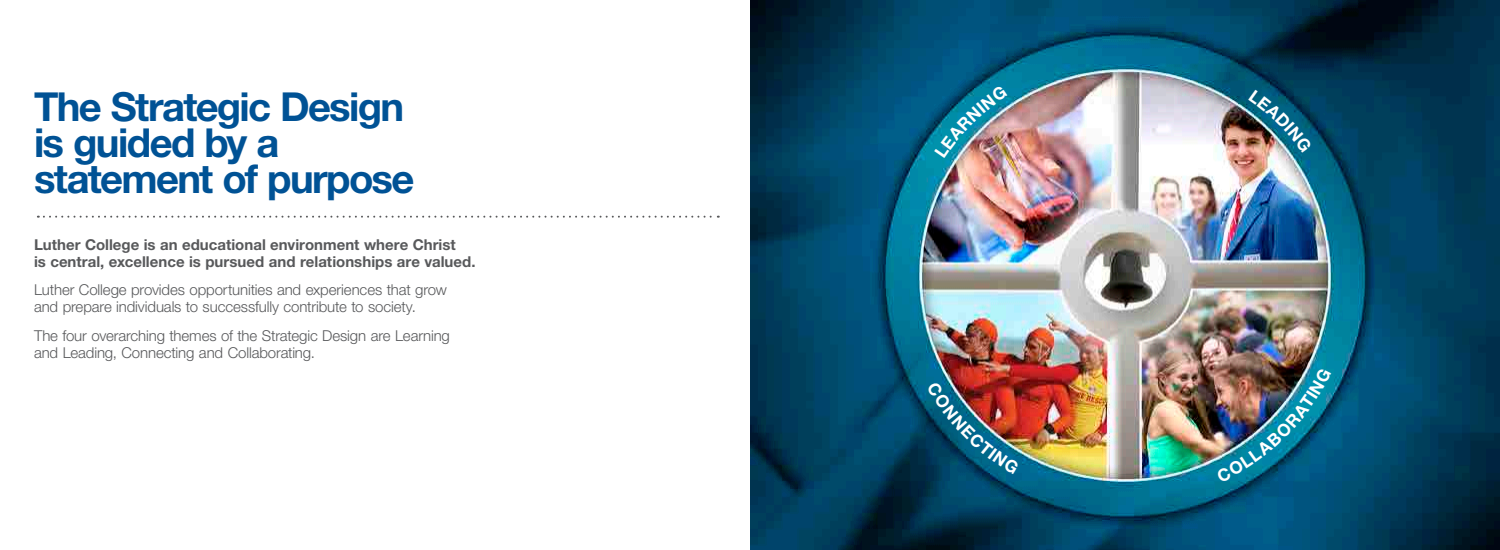
<style>
.page{position:relative;width:1500px;height:550px;background:#fff}
.page>*{position:absolute;margin:0;border:0;box-sizing:border-box;transform-origin:0 0}
.t1{font:700 40px/36px "Helvetica Neue LT Std";letter-spacing:-.04em;color:#005295}
.t2{font:300 15px/17px "Helvetica Neue LT Std";letter-spacing:-.01em;color:#58595b}
.t3{font:700 15px/17px "Helvetica Neue LT Std";color:#58595b}
</style>
<div class="page">
<img style="left:750px;top:0;width:750px;height:550px">
<svg style="left:38px;top:216px;width:681px;height:2px"></svg>
<img style="left:935px;top:85px;width:72px;height:73px">
<img style="left:927px;top:382px;width:93px;height:92px">
<img style="left:1216px;top:367px;width:115px;height:116px">
<img style="left:1248px;top:89px;width:64px;height:64px">
<h1 class="t1" style="left:34px;top:88px;width:382px">The Strategic Design is guided by a statement of purpose</h1>
<p class="t3" style="left:34px;top:236px;width:443px">Luther College is an educational environment where Christ<br>is central, excellence is pursued and relationships are valued.</p>
<p class="t2" style="left:34px;top:281px;width:415px">Luther College provides opportunities and experiences that grow and prepare individuals to successfully contribute to society.</p>
<p class="t2" style="left:34px;top:327px;width:417px">The four overarching themes of the Strategic Design are Learning and Leading, Connecting and Collaborating.</p>
</div>
